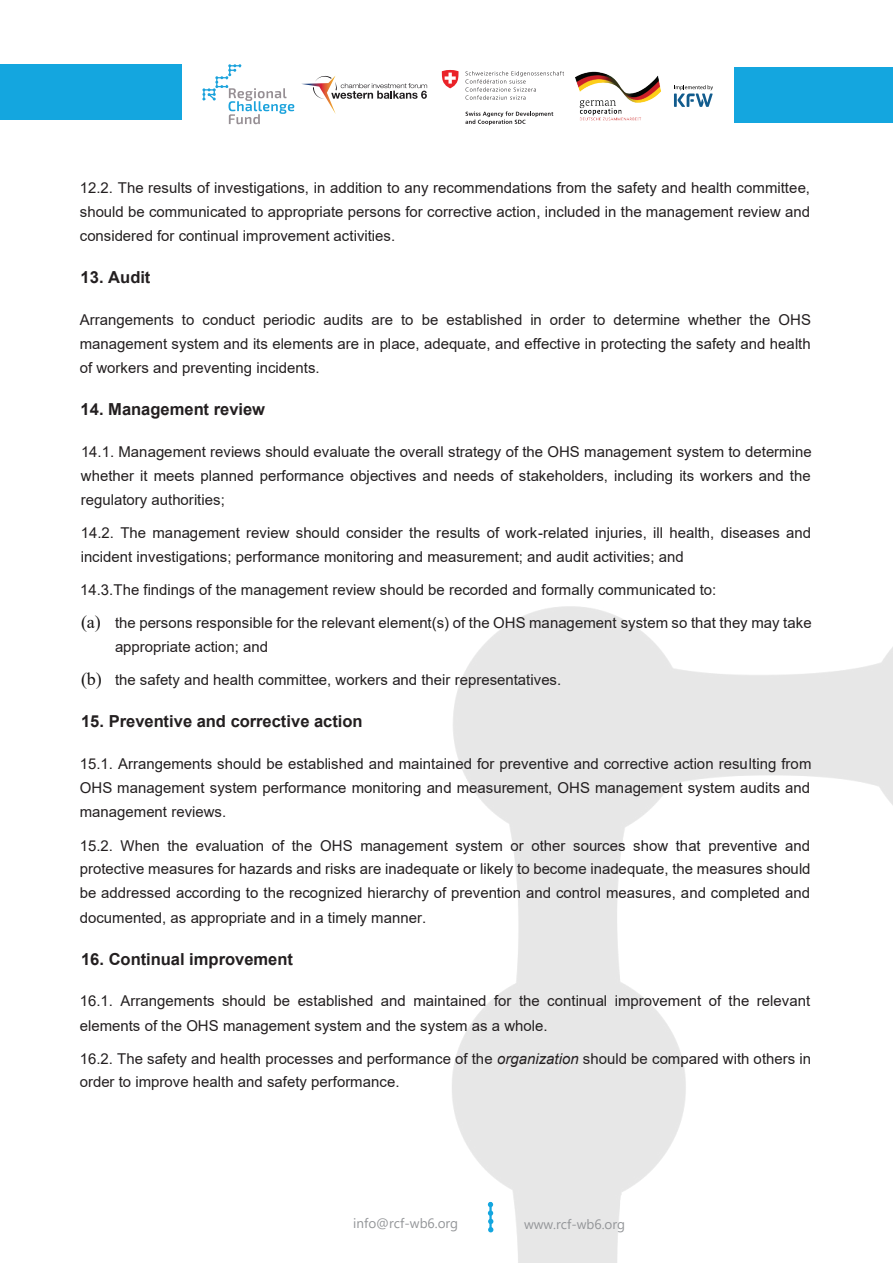
<style>
.page{position:relative;width:893px;height:1263px;background:#fff}
.page>*{position:absolute;margin:0;border:0;box-sizing:border-box;transform-origin:0 0}
.t1{font:700 16.5px "Arial";color:#231f20}
.t2{font:15px/24px "Arial";color:#231f20;text-align:justify}
.t3{font:13.5px "Segoe UI";color:#939598}
.s1{font-family:"Times New Roman";font-size:18px;color:#161414}
.s2{font-style:italic}
</style>
<div class="page">
<img style="left:181px;top:66px;width:712px;height:1197px">
<svg style="left:488px;top:1202px;width:5px;height:30px"></svg>
<div style="left:0;top:64px;width:181px;height:56px;background:#14a6df"></div>
<div style="left:735px;top:68px;width:158px;height:55px;background:#14a6df"></div>
<svg style="left:301px;top:76px;width:126px;height:38px"></svg>
<img style="left:571px;top:68px;width:94px;height:56px">
<svg style="left:202px;top:64px;width:92px;height:60px"></svg>
<svg style="left:466px;top:71px;width:98px;height:29px"></svg>
<svg style="left:465px;top:111px;width:88px;height:14px"></svg>
<svg style="left:442px;top:70px;width:17px;height:18px"></svg>
<svg style="left:674px;top:85px;width:39px;height:22px"></svg>
<p class="t2" style="left:80px;top:176px;width:732px">12.2. The results of investigations, in addition to any recommendations from the safety and health committee, should be communicated to appropriate persons for corrective action, included in the management review and considered for continual improvement activities.</p>
<p class="t1" style="left:81px;top:266px;width:71px">13. Audit</p>
<p class="t2" style="left:80px;top:308px;width:733px">Arrangements to conduct periodic audits are to be established in order to determine whether the OHS management system and its elements are in place, adequate, and effective in protecting the safety and health of workers and preventing incidents.</p>
<p class="t1" style="left:81px;top:398px;width:186px">14. Management review</p>
<p class="t2" style="left:81px;top:440px;width:732px">14.1. Management reviews should evaluate the overall strategy of the OHS management system to determine whether it meets planned performance objectives and needs of stakeholders, including its workers and the regulatory authorities;</p>
<p class="t2" style="left:81px;top:521px;width:732px">14.2. The management review should consider the results of work-related injuries, ill health, diseases and incident investigations; performance monitoring and measurement; and audit activities; and</p>
<p class="t2" style="left:80px;top:573px;width:733px;line-height:33px">14.3.The findings of the management review should be recorded and formally communicated to:<br><span class="s1">(a)</span> the persons responsible for the relevant element(s) of the OHS management system so that they may take</p>
<p class="t2" style="left:81px;top:631px;width:482px;line-height:33px;text-indent:34px">appropriate action; and<br><span class="s1">(b)</span> the safety and health committee, workers and their representatives.</p>
<p class="t1" style="left:81px;top:710px;width:283px">15. Preventive and corrective action</p>
<p class="t2" style="left:80px;top:752px;width:733px">15.1. Arrangements should be established and maintained for preventive and corrective action resulting from OHS management system performance monitoring and measurement, OHS management system audits and management reviews.</p>
<p class="t2" style="left:80px;top:833px;width:732px">15.2. When the evaluation of the OHS management system or other sources show that preventive and protective measures for hazards and risks are inadequate or likely to become inadequate, the measures should be addressed according to the recognized hierarchy of prevention and control measures, and completed and documented, as appropriate and in a timely manner.</p>
<p class="t1" style="left:81px;top:947px;width:214px">16. Continual improvement</p>
<p class="t2" style="left:80px;top:989px;width:732px">16.1. Arrangements should be established and maintained for the continual improvement of the relevant elements of the OHS management system and the system as a whole.</p>
<p class="t2" style="left:80px;top:1046px;width:733px">16.2. The safety and health processes and performance of the <span class="s2">organization</span> should be compared with others in order to improve health and safety performance.</p>
<p class="t3" style="left:353px;top:1210px;width:106px">info@rcf-wb6.org</p>
<p class="t3" style="left:524px;top:1212px;width:103px">www.rcf-wb6.org</p>
</div>
